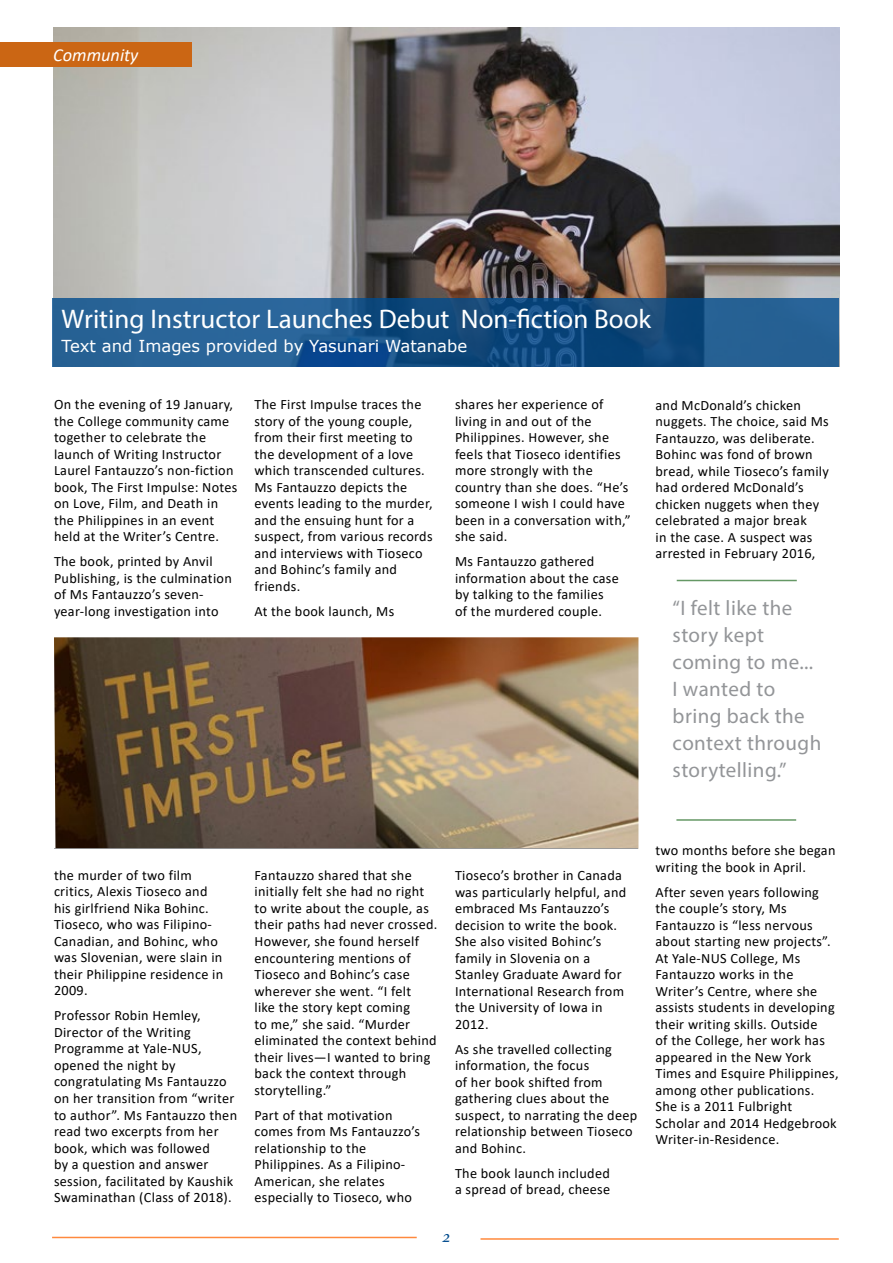
<style>
.page{position:relative;width:893px;height:1263px;background:#fff}
.page>*{position:absolute;margin:0;border:0;box-sizing:border-box;transform-origin:0 0}
.t1{font:27px "Myriad Pro";color:#fff}
.t2{font:21px/27px "Myriad Pro";letter-spacing:.02em;color:#939598}
.t3{font:italic 18.3px "Calibri";color:#fff}
.t4{font:italic 18px "Yale Design";color:#004b8d}
.t5{font:16.5px "Verdana";color:#fff}
.t6{font:14.25px/16.5px "Calibri";letter-spacing:.02em;color:#000}
</style>
<div class="page">
<hr style="left:52px;top:1237px;width:365px;height:1px;background:#ff893d">
<hr style="left:480px;top:1238px;width:359px;height:2px;background:#ff893d">
<img style="left:53px;top:27px;width:786px;height:272px">
<svg style="left:52px;top:299px;width:787px;height:68px;background:#1c568a"></svg>
<div style="left:0;top:42px;width:192px;height:24px;background:#cb6614"></div>
<hr style="left:677px;top:580px;width:120px;height:1px;background:#659865">
<hr style="left:676px;top:819px;width:120px;height:2px;background:#659865">
<img style="left:54px;top:637px;width:584px;height:212px">
<p class="t3" style="left:53px;top:42px;width:87px">Community</p>
<h1 class="t1" style="left:62px;top:302px;width:591px">Writing Instructor Launches Debut Non-fiction Book</h1>
<p class="t5" style="left:62px;top:335px;width:407px">Text and Images provided by Yasunari Watanabe</p>
<p class="t6" style="left:54px;top:396px;width:185px">On the evening of 19 January, the College community came together to celebrate the launch of Writing Instructor<br>Laurel Fantauzzo’s non-fiction book, The First Impulse: Notes on Love, Film, and Death in the Philippines in an event held at the Writer’s Centre.</p>
<p class="t6" style="left:54px;top:553px;width:179px">The book, printed by Anvil<br>Publishing, is the culmination of Ms Fantauzzo’s seven&shy;year-long investigation into</p>
<p class="t6" style="left:254px;top:396px;width:180px">The First Impulse traces the story of the young couple, from their first meeting to the development of a love which transcended cultures.<br>Ms Fantauzzo depicts the events leading to the murder, and the ensuing hunt for a suspect, from various records and interviews with Tioseco and Bohinc’s family and friends.</p>
<p class="t6" style="left:254px;top:603px;width:141px">At the book launch, Ms</p>
<p class="t6" style="left:455px;top:396px;width:177px">shares her experience of living in and out of the<br>Philippines. However, she feels that Tioseco identifies more strongly with the country than she does. “He’s someone I wish I could have been in a conversation with,” she said.</p>
<p class="t6" style="left:455px;top:553px;width:165px">Ms Fantauzzo gathered information about the case by talking to the families of the murdered couple.</p>
<p class="t6" style="left:655px;top:396px;width:175px">and McDonald’s chicken nuggets. The choice, said Ms<br>Fantauzzo, was deliberate.<br>Bohinc was fond of brown bread, while Tioseco’s family had ordered McDonald’s chicken nuggets when they celebrated a major break<br>in the case. A suspect was arrested in February 2016,</p>
<h2 class="t2" style="left:673px;top:594px;width:150px">“I felt like the story kept coming to me...<br>I wanted to bring back the context through storytelling.”</h2>
<p class="t6" style="left:54px;top:866px;width:171px">the murder of two film critics, Alexis Tioseco and his girlfriend Nika Bohinc.<br>Tioseco, who was Filipino-<br>Canadian, and Bohinc, who was Slovenian, were slain in their Philippine residence in<br>2009.</p>
<p class="t6" style="left:54px;top:1007px;width:185px">Professor Robin Hemley,<br>Director of the Writing<br>Programme at Yale-NUS, opened the night by congratulating Ms Fantauzzo on her transition from “writer to author”. Ms Fantauzzo then read two excerpts from her book, which was followed<br>by a question and answer session, facilitated by Kaushik<br>Swaminathan (Class of 2018).</p>
<p class="t6" style="left:254px;top:867px;width:184px">Fantauzzo shared that she initially felt she had no right to write about the couple, as their paths had never crossed.<br>However, she found herself encountering mentions of<br>Tioseco and Bohinc’s case wherever she went. “I felt<br>like the story kept coming<br>to me,” she said. “Murder eliminated the context behind their lives—I wanted to bring back the context through storytelling.”</p>
<p class="t6" style="left:254px;top:1106px;width:167px">Part of that motivation comes from Ms Fantauzzo’s relationship to the<br>Philippines. As a Filipino-<br>American, she relates especially to Tioseco, who</p>
<p class="t6" style="left:455px;top:867px;width:173px">Tioseco’s brother in Canada was particularly helpful, and embraced Ms Fantauzzo’s decision to write the book.<br>She also visited Bohinc’s family in Slovenia on a<br>Stanley Graduate Award for<br>International Research from the University of Iowa in<br>2012.</p>
<p class="t6" style="left:455px;top:1040px;width:184px">As she travelled collecting information, the focus<br>of her book shifted from gathering clues about the suspect, to narrating the deep relationship between Tioseco and Bohinc.</p>
<p class="t6" style="left:455px;top:1164px;width:157px">The book launch included a spread of bread, cheese</p>
<p class="t4" style="left:443px;top:1226px;width:9px">2</p>
<p class="t6" style="left:655px;top:842px;width:182px">two months before she began writing the book in April.</p>
<p class="t6" style="left:655px;top:883px;width:185px">After seven years following the couple’s story, Ms<br>Fantauzzo is “less nervous about starting new projects”.<br>At Yale-NUS College, Ms<br>Fantauzzo works in the<br>Writer’s Centre, where she assists students in developing their writing skills. Outside<br>of the College, her work has appeared in the New York<br>Times and Esquire Philippines, among other publications.<br>She is a 2011 Fulbright<br>Scholar and 2014 Hedgebrook<br>Writer-in-Residence.</p>
</div>
